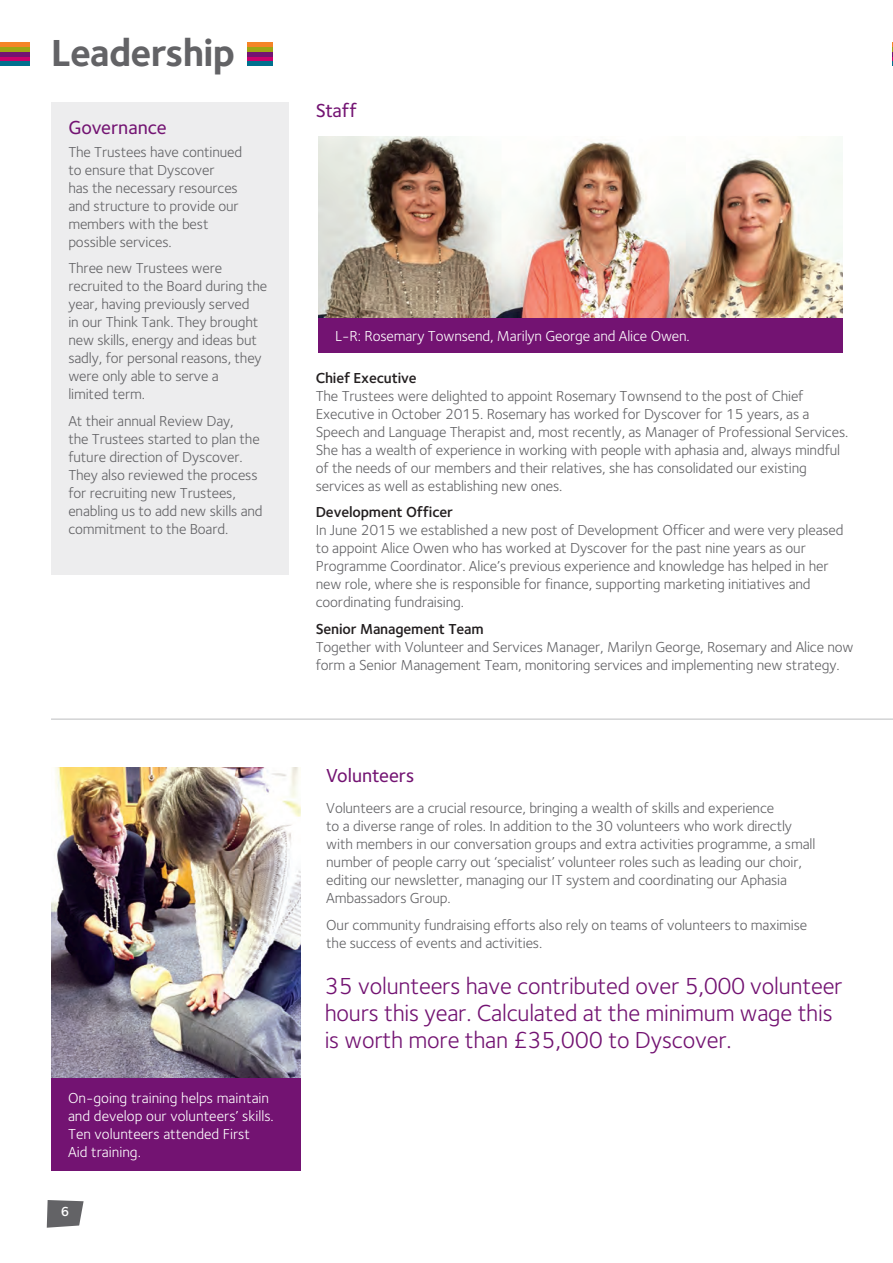
<style>
.page{position:relative;width:893px;height:1263px;background:#fff}
.page>*{position:absolute;margin:0;border:0;box-sizing:border-box;transform-origin:0 0}
.t1{font:700 39px "Foundry Sterling";letter-spacing:-.02em;color:#636366}
.t2{font:24px/27px "Foundry Sterling";letter-spacing:-.01em;color:#731372}
.t3{font:500 19.5px "Foundry Sterling";letter-spacing:-.005em;color:#731372}
.t4{font:15px/18px "Foundry Sterling";letter-spacing:-.01em;color:#636366}
.t5{font:15px/18px "Foundry Sterling";color:#fff}
.t6{font:600 15px "Foundry Sterling";letter-spacing:-.01em;color:#231f20}
.t7{font:600 13.5px "Foundry Sterling";color:#fff}
</style>
<div class="page">
<svg style="left:47px;top:1200px;width:37px;height:28px"></svg>
<svg style="left:892px;top:43px;width:1px;height:23px"></svg>
<div style="left:0;top:61px;width:272px;height:5px;background:#00718e"></div>
<div style="left:0;top:56px;width:272px;height:5px;background:#ca016c"></div>
<hr style="left:0;top:52px;width:272px;height:4px;background:#731372">
<div style="left:0;top:47px;width:272px;height:5px;background:#9ea615"></div>
<hr style="left:0;top:43px;width:272px;height:4px;background:#f58427">
<div style="left:30px;top:0;width:217px;height:87px;background:#fff"></div>
<div style="left:51px;top:102px;width:238px;height:473px;background:#ededee"></div>
<img style="left:319px;top:136px;width:524px;height:183px">
<img style="left:52px;top:767px;width:248px;height:311px">
<div style="left:51px;top:1078px;width:249px;height:93px;background:#731372"></div>
<hr style="left:51px;top:718px;width:842px;height:2px;background:#d2d3d5">
<div style="left:318px;top:319px;width:525px;height:34px;background:#731372"></div>
<h1 class="t1" style="left:51px;top:25px;width:185px">Leadership</h1>
<h3 class="t3" style="left:68px;top:114px;width:100px">Governance</h3>
<p class="t4" style="left:68px;top:142px;width:175px">The Trustees have continued to ensure that Dyscover<br>has the necessary resources and structure to provide our members with the best possible services.</p>
<p class="t4" style="left:68px;top:259px;width:200px">Three new Trustees were recruited to the Board during the year, having previously served<br>in our Think Tank. They brought new skills, energy and ideas but sadly, for personal reasons, they were only able to serve a<br>limited term.</p>
<p class="t4" style="left:68px;top:411px;width:196px">At their annual Review Day,<br>the Trustees started to plan the future direction of Dyscover.<br>They also reviewed the process for recruiting new Trustees, enabling us to add new skills and commitment to the Board.</p>
<p class="t5" style="left:68px;top:1088px;width:207px">On-going training helps maintain and develop our volunteers’ skills.<br>Ten volunteers attended First<br>Aid training.</p>
<p class="t7" style="left:61px;top:1202px;width:10px">6</p>
<h3 class="t3" style="left:316px;top:97px;width:43px">Staff</h3>
<p class="t5" style="left:335px;top:326px;width:356px">L-R: Rosemary Townsend, Marilyn George and Alice Owen.</p>
<p class="t6" style="left:316px;top:367px;width:103px">Chief Executive</p>
<p class="t4" style="left:316px;top:386px;width:534px">The Trustees were delighted to appoint Rosemary Townsend to the post of Chief Executive in October 2015. Rosemary has worked for Dyscover for 15 years, as a Speech and Language Therapist and, most recently, as Manager of Professional Services.<br>She has a wealth of experience in working with people with aphasia and, always mindful of the needs of our members and their relatives, she has consolidated our existing services as well as establishing new ones.</p>
<p class="t6" style="left:316px;top:502px;width:139px">Development Officer</p>
<p class="t4" style="left:316px;top:521px;width:529px">In June 2015 we established a new post of Development Officer and were very pleased to appoint Alice Owen who has worked at Dyscover for the past nine years as our Programme Coordinator. Alice’s previous experience and knowledge has helped in her new role, where she is responsible for finance, supporting marketing initiatives and coordinating fundraising.</p>
<p class="t6" style="left:316px;top:618px;width:169px">Senior Management Team</p>
<p class="t4" style="left:316px;top:637px;width:539px">Together with Volunteer and Services Manager, Marilyn George, Rosemary and Alice now form a Senior Management Team, monitoring services and implementing new strategy.</p>
<h3 class="t3" style="left:326px;top:762px;width:89px">Volunteers</h3>
<p class="t4" style="left:326px;top:799px;width:491px">Volunteers are a crucial resource, bringing a wealth of skills and experience<br>to a diverse range of roles. In addition to the 30 volunteers who work directly with members in our conversation groups and extra activities programme, a small number of people carry out ‘specialist’ volunteer roles such as leading our choir, editing our newsletter, managing our IT system and coordinating our Aphasia Ambassadors Group.</p>
<p class="t4" style="left:326px;top:915px;width:482px">Our community fundraising efforts also rely on teams of volunteers to maximise the success of events and activities.</p>
<h2 class="t2" style="left:325px;top:971px;width:519px">35 volunteers have contributed over 5,000 volunteer hours this year. Calculated at the minimum wage this is worth more than £35,000 to Dyscover.</h2>
</div>
